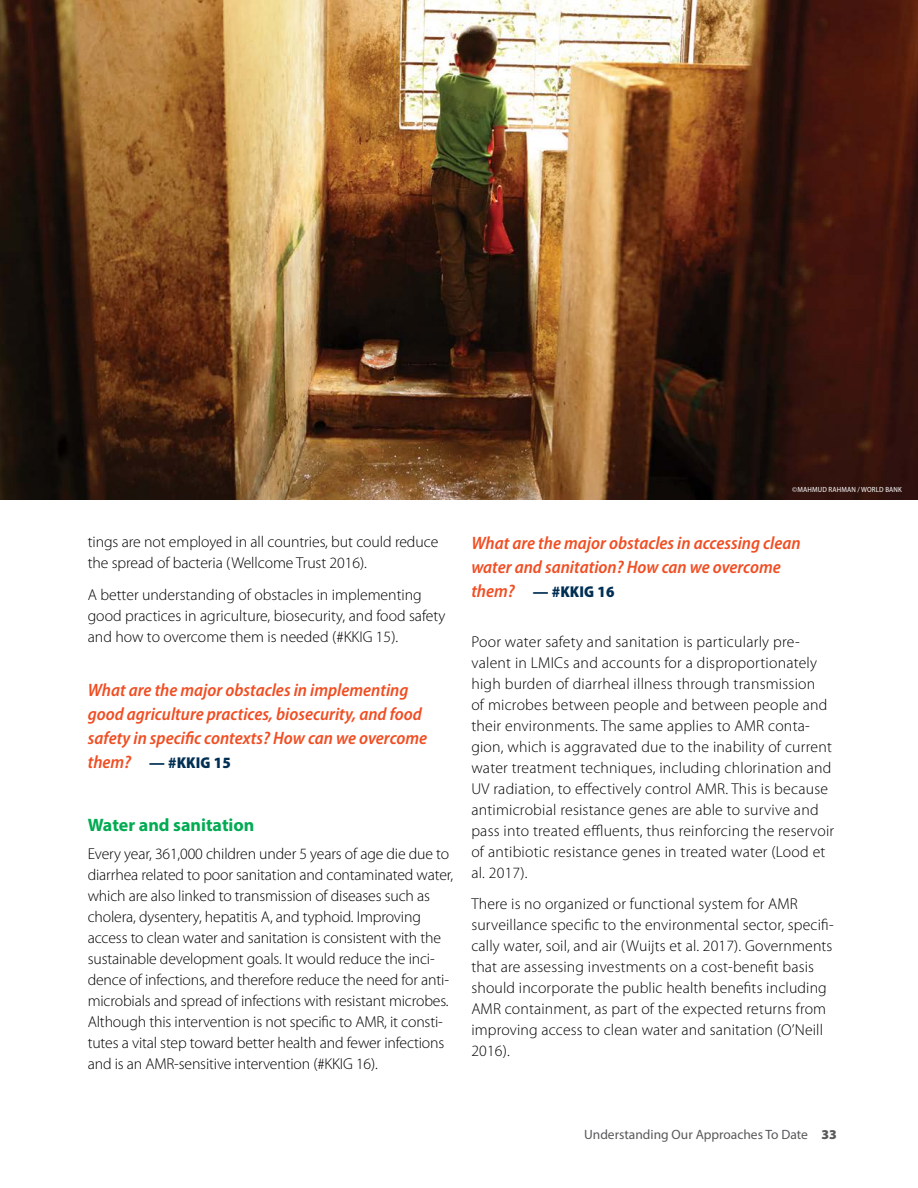
<style>
.page{position:relative;width:918px;height:1188px;background:#fff}
.page>*{position:absolute;margin:0;border:0;box-sizing:border-box;transform-origin:0 0}
.KKIG{font:italic 600 semi-condensed 18px/24px "Myriad Pro";color:#f04e23}
.Subhead02{font:700 18px "Myriad Pro";color:#00ab52}
.Body{font:300 15.75px/21px "Myriad Pro";letter-spacing:.005em;color:#000}
.KKIG-2{font:900 semi-condensed 15.75px "Myriad Pro";letter-spacing:.01em;color:#002f54}
.t1{font:13.5px "Myriad Pro";color:#58595b}
.Photo_credit{font:semi-condensed 7.5px "Myriad Pro";letter-spacing:.02em;color:#fff}
.s1{font-weight:600;font-style:italic;font-size:18px;color:#f04e23}
.s2{font-weight:900}
</style>
<div class="page">
<img style="left:0;top:0;width:918px;height:500px">
<p class="Body" style="left:88px;top:531px;width:352px">tings are not employed in all countries, but could reduce the spread of bacteria (Wellcome Trust 2016).</p>
<p class="Body" style="left:88px;top:584px;width:359px">A better understanding of obstacles in implementing good practices in agriculture, biosecurity, and food safety and how to overcome them is needed (#KKIG 15).</p>
<p class="KKIG" style="left:88px;top:678px;width:341px">What are the major obstacles in implementing good agriculture practices, biosecurity, and food safety in specific contexts? How can we overcome</p>
<p class="KKIG-2" style="left:88px;top:754px;width:145px"><span class="s1">them?</span> — #KKIG 15</p>
<p class="Subhead02" style="left:88px;top:813px;width:168px">Water and sanitation</p>
<p class="Body" style="left:88px;top:843px;width:367px">Every year, 361,000 children under 5 years of age die due to diarrhea related to poor sanitation and contaminated water, which are also linked to transmission of diseases such as cholera, dysentery, hepatitis A, and typhoid. Improving access to clean water and sanitation is consistent with the sustainable development goals. It would reduce the inci&shy;dence of infections, and therefore reduce the need for anti&shy;microbials and spread of infections with resistant microbes.<br>Although this intervention is not specific to AMR, it consti&shy;tutes a vital step toward better health and fewer infections and is an AMR-sensitive intervention (#KKIG 16).</p>
<p class="Photo_credit" style="left:792px;top:485px;width:111px">©MAHMUD RAHMAN / WORLD BANK</p>
<p class="KKIG" style="left:471px;top:531px;width:331px">What are the major obstacles in accessing clean water and sanitation? How can we overcome</p>
<p class="KKIG-2" style="left:471px;top:583px;width:145px"><span class="s1">them?</span> — #KKIG 16</p>
<p class="Body" style="left:471px;top:631px;width:364px">Poor water safety and sanitation is particularly pre&shy;valent in LMICs and accounts for a disproportionately high burden of diarrheal illness through transmission<br>of microbes between people and between people and their environments. The same applies to AMR conta&shy;gion, which is aggravated due to the inability of current water treatment techniques, including chlorination and UV radiation, to effectively control AMR. This is because antimicrobial resistance genes are able to survive and pass into treated effluents, thus reinforcing the reservoir of antibiotic resistance genes in treated water (Lood et al. 2017).</p>
<p class="Body" style="left:471px;top:893px;width:364px">There is no organized or functional system for AMR surveillance specific to the environmental sector, specifi&shy;cally water, soil, and air (Wuijts et al. 2017). Governments that are assessing investments on a cost-benefit basis should incorporate the public health benefits including AMR containment, as part of the expected returns from improving access to clean water and sanitation (O’Neill 2016).</p>
<p class="t1" style="left:584px;top:1126px;width:254px">Understanding Our Approaches To Date <span class="s2">33</span></p>
</div>
